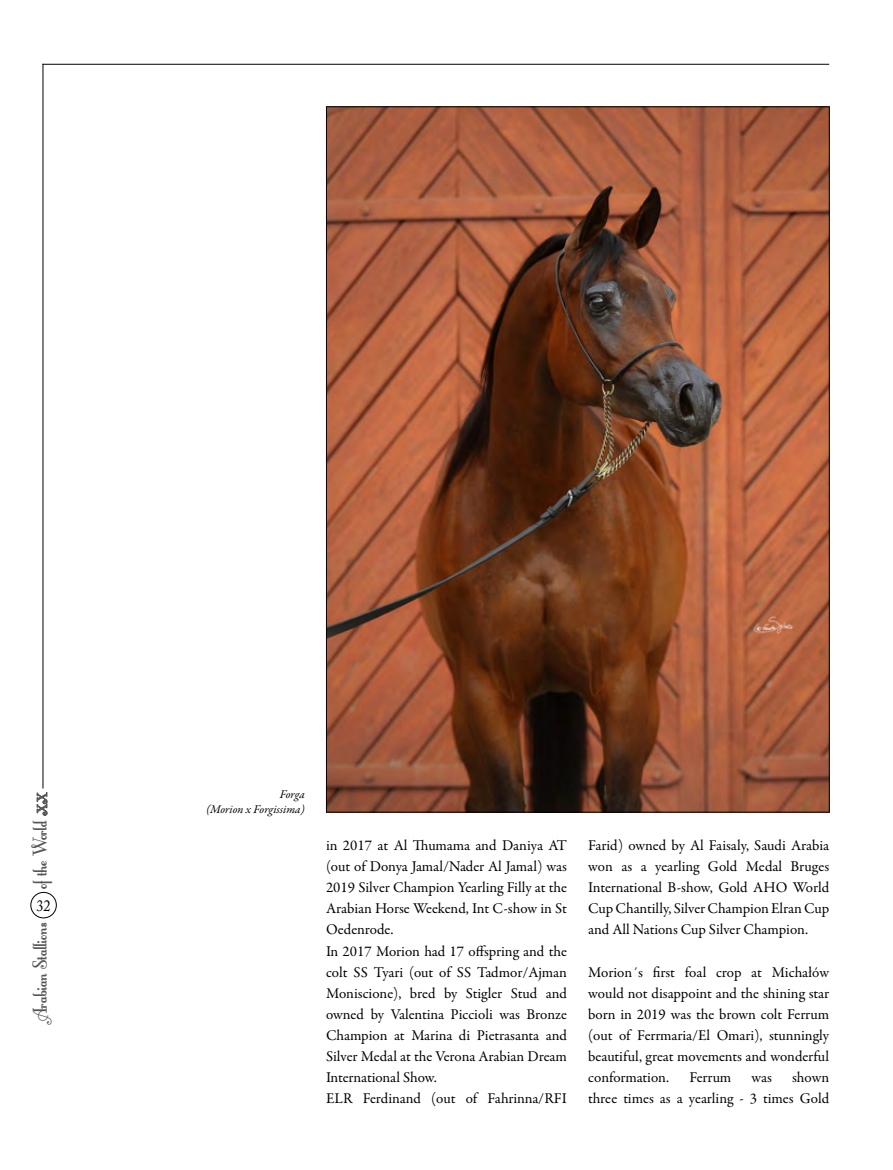
<style>
.page{position:relative;width:893px;height:1170px;background:#fff}
.page>*{position:absolute;margin:0;border:0;box-sizing:border-box;transform-origin:0 0}
.t1{font:24px "Fontleroy Brown";letter-spacing:-.005em;color:#575756}
.t2{font:15.75px "Adobe Caslon";color:#000;scale:.9 1}
.t3{font:15px/21px "Garamond Premr Pro";letter-spacing:-.005em;color:#000;text-align:justify}
.t4{font:italic 12px/14.4px "Garamond Premr Pro";letter-spacing:-.005em;color:#000;text-align:right}
.s1{font-size:16.8px}
</style>
<div class="page">
<div style="left:30px;top:891px;width:27px;height:27px;border:1px solid #000;border-radius:50%"></div>
<hr style="left:43px;top:64px;width:1px;height:724px;background:#000">
<hr style="left:43px;top:64px;width:786px;height:1px;background:#000">
<img style="left:328px;top:108px;width:500px;height:702px">
<h1 class="t1" style="left:30px;top:888px;width:98px;rotate:-90deg">of the World <span class="s1">xx</span></h1>
<p class="t2" style="left:36px;top:896px;width:17px">32</p>
<h1 class="t1" style="left:30px;top:1020px;width:100px;rotate:-90deg">Arabian Stallions</h1>
<p class="t4" style="left:206px;top:787px;width:100px">Forga<br>(Morion x Forgissima)</p>
<p class="t3" style="left:326px;top:835px;width:242px;text-align:left">in 2017 at Al Thumama and Daniya AT (out of Donya Jamal/Nader Al Jamal) was 2019 Silver Champion Yearling Filly at the Arabian Horse Weekend, Int C-show in St Oedenrode.<br>In 2017 Morion had 17 offspring and the colt SS Tyari (out of SS Tadmor/Ajman Moniscione), bred by Stigler Stud and owned by Valentina Piccioli was Bronze Champion at Marina di Pietrasanta and Silver Medal at the Verona Arabian Dream International Show.<br>ELR Ferdinand (out of Fahrinna/RFI</p>
<p class="t3" style="left:588px;top:835px;width:242px">Farid) owned by Al Faisaly, Saudi Arabia won as a yearling Gold Medal Bruges International B-show, Gold AHO World Cup Chantilly, Silver Champion Elran Cup and All Nations Cup Silver Champion.</p>
<p class="t3" style="left:588px;top:961px;width:242px">Morion´s first foal crop at Michałów would not disappoint and the shining star born in 2019 was the brown colt Ferrum (out of Ferrmaria/El Omari), stunningly beautiful, great movements and wonderful conformation.</p>
<p class="t3" style="left:588px;top:1066px;width:242px;text-align:right">shown<br>three times as a yearling - 3 times Gold</p>
<p class="t3" style="left:689px;top:1066px;width:43px">Ferrum</p>
<p class="t3" style="left:751px;top:1066px;width:22px">was</p>
</div>
